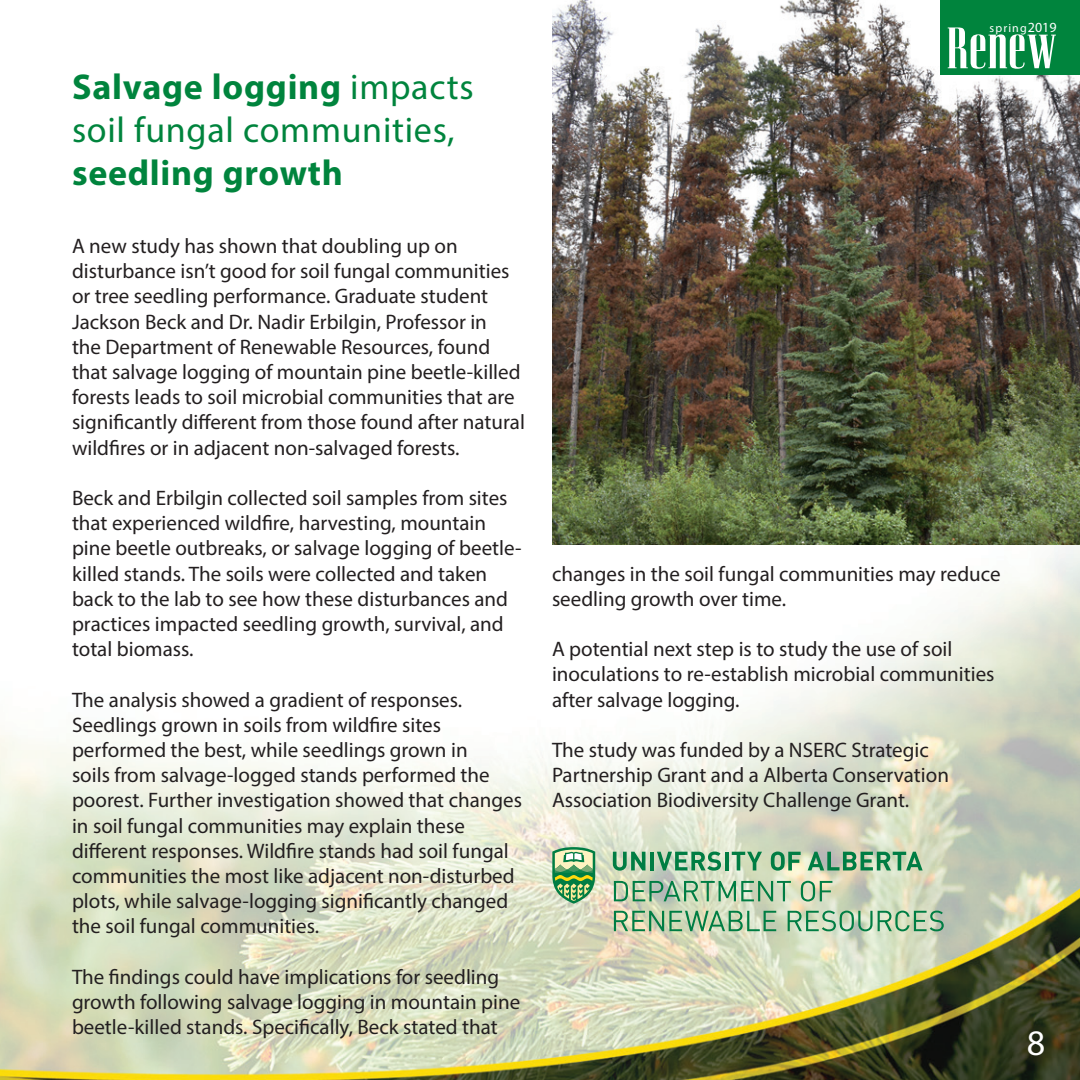
<style>
.page{position:relative;width:1080px;height:1080px;background:#fff}
.page>*{position:absolute;margin:0;border:0;box-sizing:border-box;transform-origin:0 0}
.t1{font:61px "Corvinus Skyline ICG";letter-spacing:-.015em;color:#fff}
.t2{font:36px/43.2px "Myriad Pro";letter-spacing:.02em;color:#00843d}
.t3{font:36px "Myriad Pro";color:#fff}
.Renew_Body_Text{font:21px/25.2px "Myriad Pro";color:#231f20}
.t4{font:12px "Myriad Pro";letter-spacing:.09em;color:#fff}
.s1{font-weight:700}
.s2{font-size:14px}
</style>
<div class="page">
<img style="left:0;top:545px;width:1080px;height:535px">
<img style="left:552px;top:0;width:528px;height:545px">
<svg style="left:613px;top:852px;width:33px;height:19px"></svg>
<hr style="left:650px;top:852px;width:4px;height:18px;background:#007d43">
<svg style="left:657px;top:852px;width:64px;height:19px"></svg>
<hr style="left:725px;top:852px;width:3px;height:18px;background:#007d43">
<svg style="left:732px;top:852px;width:30px;height:18px"></svg>
<svg style="left:771px;top:852px;width:30px;height:19px"></svg>
<svg style="left:808px;top:852px;width:115px;height:18px;background:#72ac86"></svg>
<svg style="left:614px;top:881px;width:177px;height:20px;background:#95be9b"></svg>
<svg style="left:801px;top:881px;width:31px;height:21px"></svg>
<svg style="left:614px;top:911px;width:162px;height:20px;background:#96be97"></svg>
<svg style="left:788px;top:911px;width:156px;height:20px;background:#98c29e"></svg>
<svg style="left:552px;top:847px;width:43px;height:57px;background:#84b77d"></svg>
<div style="left:940px;top:0;width:140px;height:74px;background:#00843d"></div>
<p class="t2" style="left:72px;top:65px;width:403px"><span class="s1">Salvage logging</span> impacts soil fungal communities, <span class="s1">seedling growth</span></p>
<p class="Renew_Body_Text" style="left:72px;top:233px;width:454px">A new study has shown that doubling up on disturbance isn’t good for soil fungal communities or tree seedling performance. Graduate student Jackson Beck and Dr. Nadir Erbilgin, Professor in<br>the Department of Renewable Resources, found that salvage logging of mountain pine beetle-killed forests leads to soil microbial communities that are significantly different from those found after natural wildfires or in adjacent non-salvaged forests.</p>
<p class="Renew_Body_Text" style="left:72px;top:485px;width:451px">Beck and Erbilgin collected soil samples from sites that experienced wildfire, harvesting, mountain pine beetle outbreaks, or salvage logging of beetle&shy;killed stands. The soils were collected and taken back to the lab to see how these disturbances and practices impacted seedling growth, survival, and total biomass.</p>
<p class="Renew_Body_Text" style="left:72px;top:687px;width:452px">The analysis showed a gradient of responses.<br>Seedlings grown in soils from wildfire sites performed the best, while seedlings grown in<br>soils from salvage-logged stands performed the poorest. Further investigation showed that changes in soil fungal communities may explain these different responses. Wildfire stands had soil fungal communities the most like adjacent non-disturbed plots, while salvage-logging significantly changed the soil fungal communities.</p>
<p class="Renew_Body_Text" style="left:72px;top:964px;width:450px">The findings could have implications for seedling growth following salvage logging in mountain pine beetle-killed stands. Specifically, Beck stated that</p>
<p class="t4" style="left:990px;top:20px;width:68px">spring<span class="s2">2019</span></p>
<p class="t1" style="left:946px;top:19px;width:113px">Renew</p>
<p class="Renew_Body_Text" style="left:552px;top:561px;width:450px">changes in the soil fungal communities may reduce seedling growth over time.</p>
<p class="Renew_Body_Text" style="left:552px;top:636px;width:444px">A potential next step is to study the use of soil inoculations to re-establish microbial communities after salvage logging.</p>
<p class="Renew_Body_Text" style="left:552px;top:737px;width:399px">The study was funded by a NSERC Strategic<br>Partnership Grant and a Alberta Conservation<br>Association Biodiversity Challenge Grant.</p>
<h2 class="t3" style="left:1027px;top:1021px;width:20px">8</h2>
</div>
